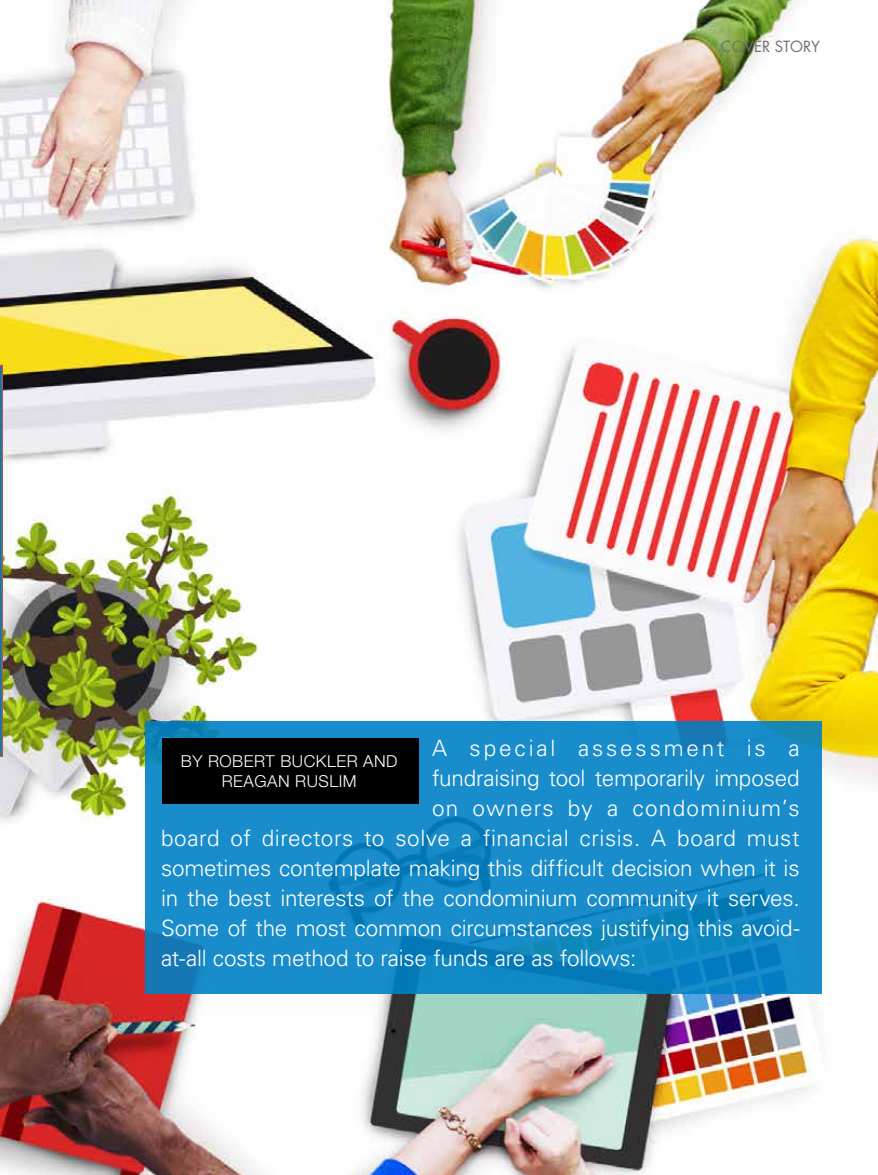
<style>
.page{position:relative;width:878px;height:1175px;background:#fff}
.page>*{position:absolute;margin:0;border:0;box-sizing:border-box;transform-origin:0 0}
.t1{font:300 22.5px "Univers";letter-spacing:-.01em;color:#fff}
.t2{font:300 22.5px "Univers";letter-spacing:.025em;color:#fff}
.t3{font:300 22.5px "Univers";letter-spacing:.055em;color:#fff}
.t4{font:300 22.5px "Univers";letter-spacing:.125em;color:#fff}
.t5{font:300 16.5px/19.8px "Helvetica Neue";letter-spacing:.03em;color:#fff;text-align:center}
.t6{font:15px "Futura";color:#717073}
</style>
<div class="page">
<img style="left:0;top:0;width:878px;height:1174px">
<svg style="left:145px;top:721px;width:676px;height:272px;background:#1589c6"></svg>
<div style="left:162px;top:738px;width:256px;height:65px;background:#000"></div>
<svg style="left:0;top:365px;width:2px;height:391px"></svg>
<hr style="left:0;top:398px;width:1px;height:352px;background:#0079c1">
<p class="t6" style="left:721px;top:36px;width:100px">COVER STORY</p>
<p class="t4" style="left:432px;top:734px;width:369px">A special assessment is a</p>
<p class="t1" style="left:432px;top:764px;width:369px">fundraising tool temporarily imposed</p>
<p class="t3" style="left:432px;top:794px;width:369px">on owners by a condominium’s</p>
<p class="t2" style="left:161px;top:824px;width:640px">board of directors to solve a financial crisis. A board must</p>
<p class="t1" style="left:161px;top:854px;width:640px">sometimes contemplate making this difficult decision when it is</p>
<p class="t1" style="left:161px;top:884px;width:640px">in the best interests of the condominium community it serves.</p>
<p class="t1" style="left:161px;top:914px;width:640px">Some of the most common circumstances justifying this avoid-</p>
<p class="t1" style="left:161px;top:944px;width:477px">at-all costs method to raise funds are as follows:</p>
<p class="t5" style="left:181px;top:750px;width:218px">BY ROBERT BUCKLER AND<br>REAGAN RUSLIM</p>
</div>
